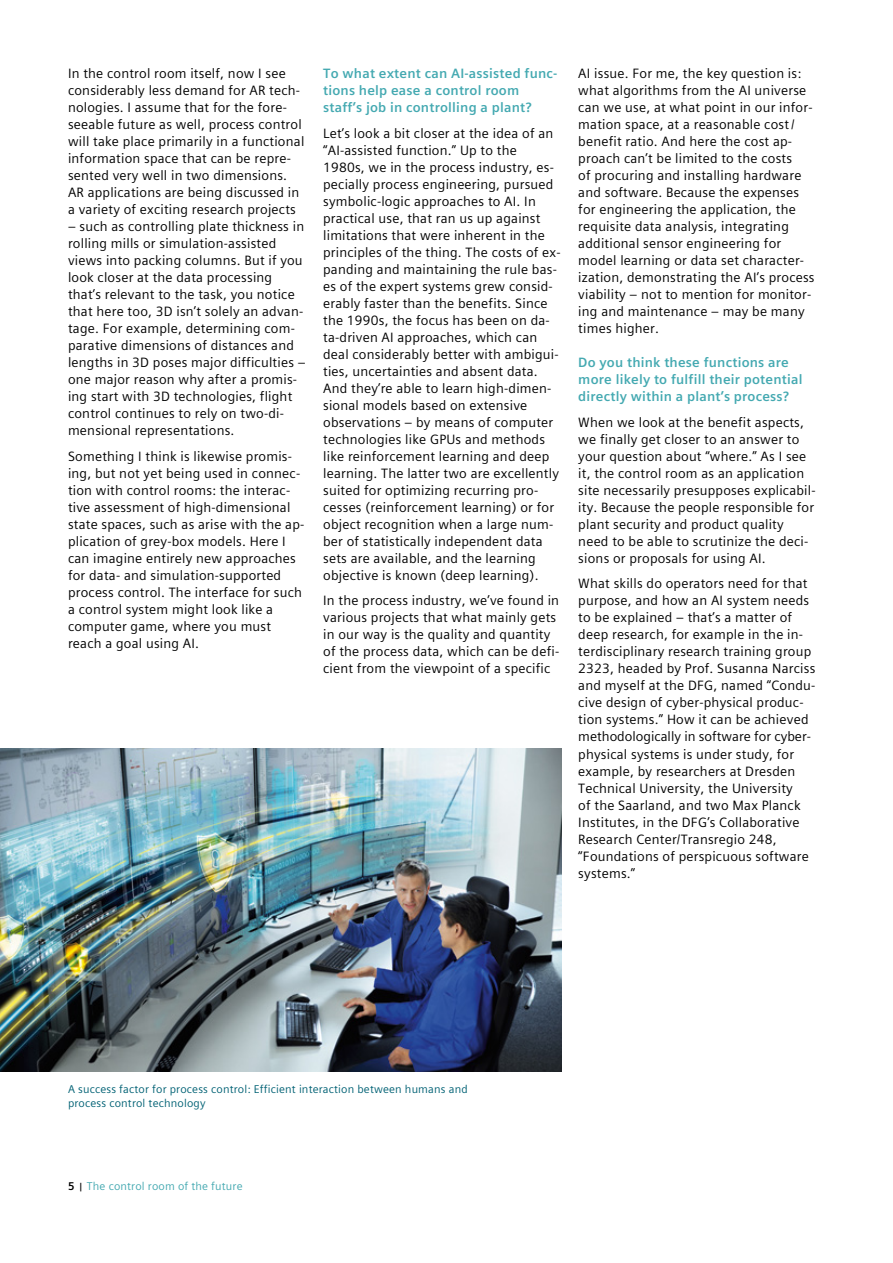
<style>
.page{position:relative;width:893px;height:1263px;background:#fff}
.page>*{position:absolute;margin:0;border:0;box-sizing:border-box;transform-origin:0 0}
.t1{font:13.5px/17px "Siemens Sans Global";letter-spacing:.015em;color:#000}
.t2{font:700 13.5px/17px "Siemens Sans Global";letter-spacing:.015em;color:#44a9b1}
.t3{font:11.25px/14.7px "Siemens Sans Global";letter-spacing:.015em;color:#006174}
.t4{font:11.25px "Siemens Sans Global";letter-spacing:.015em;color:#44a9b1}
.s1{font-weight:700;color:#000}
.s2{color:#000}
</style>
<div class="page">
<img style="left:0;top:748px;width:561px;height:323px">
<p class="t1" style="left:68px;top:65px;width:238px">In the control room itself, now I see considerably less demand for AR tech&shy;nologies. I assume that for the fore&shy;seeable future as well, process control will take place primarily in a functional information space that can be repre&shy;sented very well in two dimensions.<br>AR applications are being discussed in a variety of exciting research projects</p>
<p class="t1" style="left:68px;top:218px;width:239px">– such as controlling plate thickness in rolling mills or simulation-assisted views into packing columns. But if you look closer at the data processing that’s relevant to the task, you notice that here too, 3D isn’t solely an advan&shy;tage. For example, determining com&shy;parative dimensions of distances and lengths in 3D poses major difficulties – one major reason why after a promis&shy;ing start with 3D technologies, flight control continues to rely on two-di&shy;mensional representations.</p>
<p class="t1" style="left:68px;top:448px;width:238px">Something I think is likewise promis&shy;ing, but not yet being used in connec&shy;tion with control rooms: the interac&shy;tive assessment of high-dimensional state spaces, such as arise with the ap&shy;plication of grey-box models. Here I can imagine entirely new approaches for data- and simulation-supported process control. The interface for such a control system might look like a computer game, where you must reach a goal using AI.</p>
<p class="t2" style="left:323px;top:65px;width:236px">To what extent can AI-assisted func&shy;tions help ease a control room staff’s job in controlling a plant?</p>
<p class="t1" style="left:323px;top:124px;width:239px">Let’s look a bit closer at the idea of an “AI-assisted function.” Up to the 1980s, we in the process industry, es&shy;pecially process engineering, pursued symbolic-logic approaches to AI. In practical use, that ran us up against limitations that were inherent in the principles of the thing. The costs of ex&shy;panding and maintaining the rule bas&shy;es of the expert systems grew consid&shy;erably faster than the benefits. Since the 1990s, the focus has been on da&shy;ta-driven AI approaches, which can deal considerably better with ambigui&shy;ties, uncertainties and absent data.<br>And they’re able to learn high-dimen&shy;sional models based on extensive observations – by means of computer technologies like GPUs and methods like reinforcement learning and deep learning. The latter two are excellently suited for optimizing recurring pro&shy;cesses (reinforcement learning) or for object recognition when a large num&shy;ber of statistically independent data sets are available, and the learning objective is known (deep learning).</p>
<p class="t1" style="left:323px;top:592px;width:238px">In the process industry, we’ve found in various projects that what mainly gets in our way is the quality and quantity of the process data, which can be defi&shy;cient from the viewpoint of a specific</p>
<p class="t1" style="left:578px;top:65px;width:238px">AI issue. For me, the key question is: what algorithms from the AI universe can we use, at what point in our infor&shy;mation space, at a reasonable cost/ benefit ratio. And here the cost ap&shy;proach can’t be limited to the costs<br>of procuring and installing hardware and software. Because the expenses for engineering the application, the requisite data analysis, integrating additional sensor engineering for model learning or data set character&shy;ization, demonstrating the AI’s process viability – not to mention for monitor&shy;ing and maintenance – may be many times higher.</p>
<p class="t2" style="left:578px;top:354px;width:226px">Do you think these functions are more likely to fulfill their potential directly within a plant’s process?</p>
<p class="t1" style="left:578px;top:414px;width:239px">When we look at the benefit aspects, we finally get closer to an answer to your question about “where.” As I see it, the control room as an application site necessarily presupposes explicabil&shy;ity. Because the people responsible for plant security and product quality need to be able to scrutinize the deci&shy;sions or proposals for using AI.</p>
<p class="t1" style="left:578px;top:575px;width:239px">What skills do operators need for that purpose, and how an AI system needs to be explained – that’s a matter of deep research, for example in the in&shy;terdisciplinary research training group 2323, headed by Prof. Susanna Narciss and myself at the DFG, named “Condu&shy;cive design of cyber-physical produc&shy;tion systems.” How it can be achieved methodologically in software for cyber&shy;physical systems is under study, for example, by researchers at Dresden Technical University, the University<br>of the Saarland, and two Max Planck Institutes, in the DFG’s Collaborative Research Center/Transregio 248, “Foundations of perspicuous software systems.”</p>
<p class="t3" style="left:68px;top:1081px;width:401px">A success factor for process control: Efficient interaction between humans and process control technology</p>
<p class="t4" style="left:68px;top:1178px;width:176px"><span class="s1">5</span> <span class="s2">⃒</span> The control room of the future</p>
</div>
